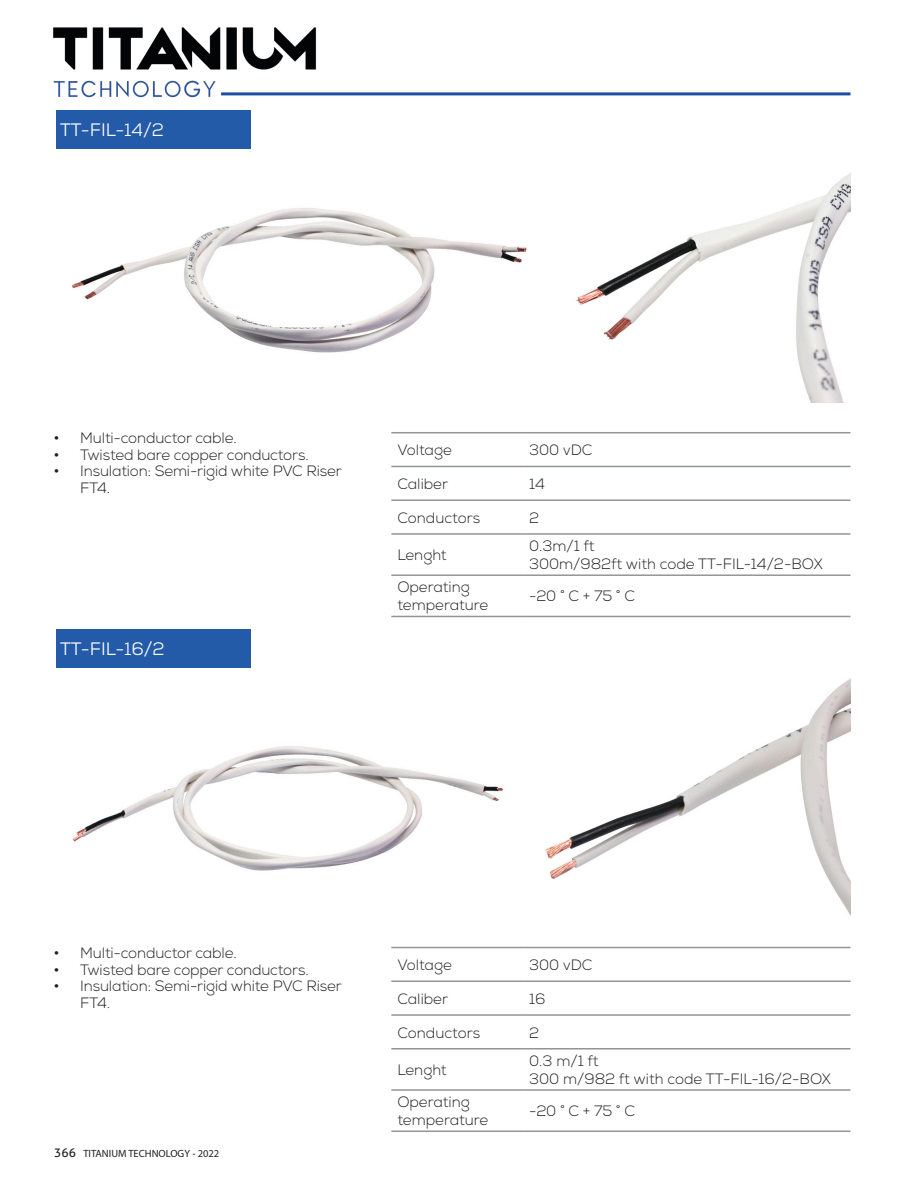
<style>
.page{position:relative;width:918px;height:1188px;background:#fff}
.page>*{position:absolute;margin:0;border:0;box-sizing:border-box;transform-origin:0 0}
.t1{font:18px "Nexa";color:#fff}
.t2{font:300 15px/18px "Nexa";letter-spacing:-.01em;color:#231f20}
.t3{font:10.5px "Myriad Pro";color:#231f20}
.s1{font-size:18px}
.s2{font-family:"Aller";font-size:12px}
</style>
<div class="page">
<hr style="left:221px;top:92px;width:629px;height:3px;background:#1b4ea1">
<img style="left:72px;top:208px;width:455px;height:145px">
<img style="left:73px;top:746px;width:430px;height:125px">
<img style="left:576px;top:173px;width:274px;height:230px">
<img style="left:544px;top:679px;width:306px;height:236px">
<div style="left:56px;top:629px;width:195px;height:38px;background:#245ba9"></div>
<div style="left:56px;top:111px;width:195px;height:38px;background:#245ba9"></div>
<hr style="left:523px;top:432px;width:328px;height:1px;background:#939598">
<hr style="left:523px;top:466px;width:328px;height:1px;background:#939598">
<hr style="left:523px;top:499px;width:328px;height:2px;background:#939598">
<hr style="left:523px;top:533px;width:328px;height:2px;background:#939598">
<hr style="left:523px;top:574px;width:328px;height:2px;background:#939598">
<hr style="left:523px;top:616px;width:328px;height:1px;background:#939598">
<hr style="left:391px;top:432px;width:132px;height:1px;background:#939598">
<hr style="left:391px;top:466px;width:132px;height:1px;background:#939598">
<hr style="left:391px;top:499px;width:132px;height:2px;background:#939598">
<hr style="left:391px;top:533px;width:132px;height:2px;background:#939598">
<hr style="left:391px;top:574px;width:132px;height:2px;background:#939598">
<hr style="left:391px;top:616px;width:132px;height:1px;background:#939598">
<hr style="left:523px;top:947px;width:328px;height:1px;background:#939598">
<hr style="left:523px;top:981px;width:328px;height:1px;background:#939598">
<hr style="left:523px;top:1014px;width:328px;height:2px;background:#939598">
<hr style="left:523px;top:1048px;width:328px;height:2px;background:#939598">
<hr style="left:523px;top:1089px;width:328px;height:2px;background:#939598">
<hr style="left:523px;top:1131px;width:328px;height:1px;background:#939598">
<hr style="left:391px;top:947px;width:132px;height:1px;background:#939598">
<hr style="left:391px;top:981px;width:132px;height:1px;background:#939598">
<hr style="left:391px;top:1014px;width:132px;height:2px;background:#939598">
<hr style="left:391px;top:1048px;width:132px;height:2px;background:#939598">
<hr style="left:391px;top:1089px;width:132px;height:2px;background:#939598">
<hr style="left:391px;top:1131px;width:132px;height:1px;background:#939598">
<img style="left:53px;top:27px;width:287px;height:71px">
<p class="t1" style="left:60px;top:119px;width:105px">TT-FIL-14/2</p>
<p class="t2" style="left:53px;top:429px;width:185px"><span class="s1">•</span> Multi-conductor cable.</p>
<p class="t2" style="left:53px;top:446px;width:257px"><span class="s1">•</span> Twisted bare copper conductors.</p>
<p class="t2" style="left:80px;top:463px;width:263px;line-height:16.5px;text-indent:-27px"><span class="s1">•</span> Insulation: Semi-rigid white PVC Riser<br>FT4.</p>
<p class="t1" style="left:60px;top:637px;width:106px">TT-FIL-16/2</p>
<p class="t2" style="left:397px;top:441px;width:56px">Voltage</p>
<p class="t2" style="left:529px;top:441px;width:65px">300 vDC</p>
<p class="t2" style="left:397px;top:475px;width:52px">Caliber</p>
<p class="t2" style="left:529px;top:475px;width:17px">14</p>
<p class="t2" style="left:397px;top:509px;width:84px">Conductors</p>
<p class="t2" style="left:529px;top:509px;width:12px">2</p>
<p class="t2" style="left:397px;top:546px;width:51px">Lenght</p>
<p class="t2" style="left:529px;top:537px;width:295px">0.3m/1 ft<br>300m/982ft with code TT-FIL-14/2-BOX</p>
<p class="t2" style="left:397px;top:579px;width:93px">Operating temperature</p>
<p class="t2" style="left:529px;top:588px;width:108px">-20 ° C + 75 ° C</p>
<p class="t2" style="left:53px;top:944px;width:185px"><span class="s1">•</span> Multi-conductor cable.</p>
<p class="t2" style="left:53px;top:961px;width:257px"><span class="s1">•</span> Twisted bare copper conductors.</p>
<p class="t2" style="left:80px;top:978px;width:263px;line-height:16.5px;text-indent:-27px"><span class="s1">•</span> Insulation: Semi-rigid white PVC Riser<br>FT4.</p>
<p class="t3" style="left:54px;top:1147px;width:167px"><span class="s2">366</span> TITANIUM TECHNOLOGY - 2022</p>
<p class="t2" style="left:397px;top:956px;width:56px">Voltage</p>
<p class="t2" style="left:529px;top:956px;width:65px">300 vDC</p>
<p class="t2" style="left:397px;top:990px;width:52px">Caliber</p>
<p class="t2" style="left:529px;top:990px;width:18px">16</p>
<p class="t2" style="left:397px;top:1024px;width:84px">Conductors</p>
<p class="t2" style="left:529px;top:1024px;width:12px">2</p>
<p class="t2" style="left:397px;top:1061px;width:51px">Lenght</p>
<p class="t2" style="left:529px;top:1052px;width:303px">0.3 m/1 ft<br>300 m/982 ft with code TT-FIL-16/2-BOX</p>
<p class="t2" style="left:397px;top:1093px;width:93px">Operating temperature</p>
<p class="t2" style="left:529px;top:1102px;width:108px">-20 ° C + 75 ° C</p>
</div>
